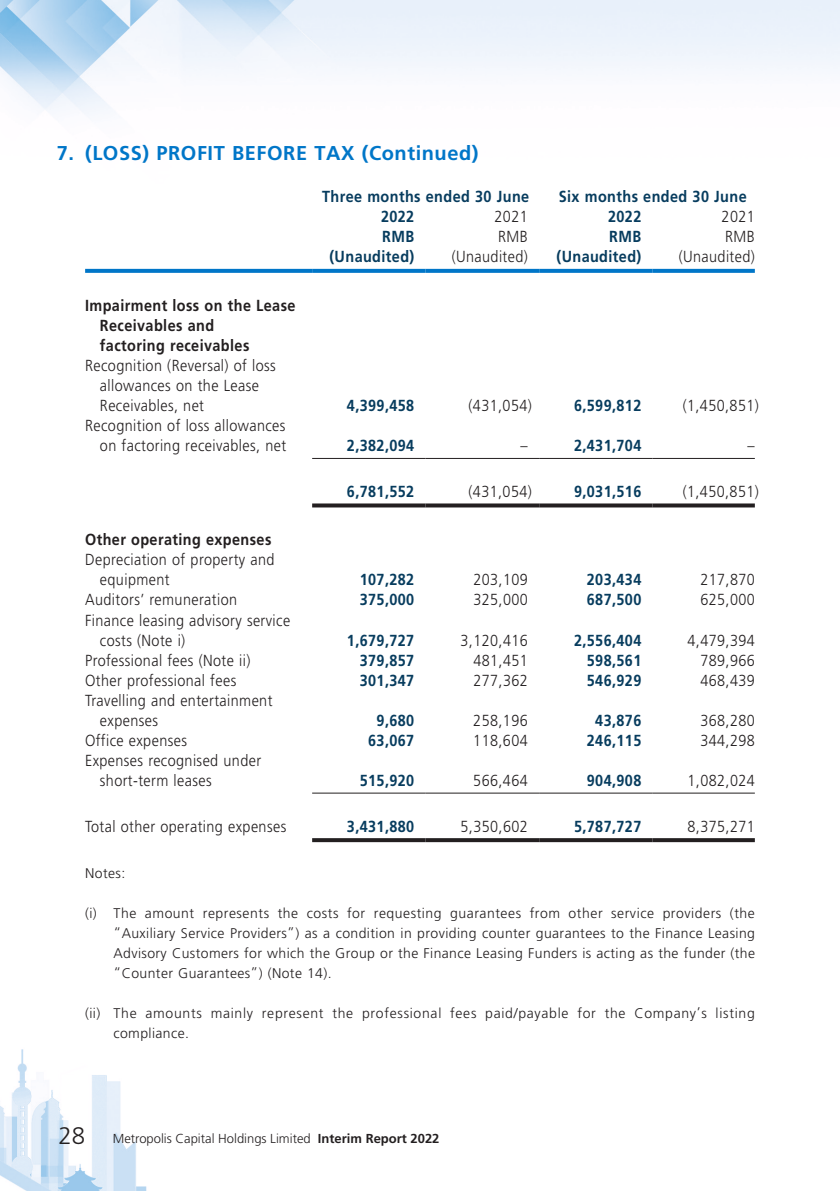
<style>
.page{position:relative;width:840px;height:1191px;background:#fff}
.page>*{position:absolute;margin:0;border:0;box-sizing:border-box;transform-origin:0 0}
.t1{font:700 20px "Frutiger LT Std";letter-spacing:.03em;color:#0076c8}
.t2{font:300 16px/20px "Frutiger LT Std";letter-spacing:.03em;color:#231f20;scale:.9 1}
.t3{font:700 16px "Frutiger LT Std";letter-spacing:.03em;color:#073c5e;scale:.9 1}
.t4{font:700 16px/20px "Frutiger LT Std";letter-spacing:.03em;color:#231f20;scale:.9 1}
.t5{font:300 14px/20px "Frutiger LT Std";letter-spacing:.05em;color:#231f20;text-align:justify}
.t6{font:300 13px "Frutiger LT Std";color:#231f20}
.s1{font-size:24px}
.s2{font-weight:700}
</style>
<div class="page">
<img style="left:0;top:0;width:839px;height:1191px">
<svg style="left:85px;top:269px;width:227px;height:4px"></svg>
<svg style="left:312px;top:269px;width:113px;height:4px"></svg>
<svg style="left:425px;top:269px;width:114px;height:4px"></svg>
<svg style="left:539px;top:269px;width:113px;height:4px"></svg>
<svg style="left:652px;top:269px;width:102px;height:4px"></svg>
<hr style="left:312px;top:458px;width:113px;height:1px;background:#231f20">
<hr style="left:425px;top:458px;width:114px;height:1px;background:#231f20">
<hr style="left:539px;top:458px;width:113px;height:1px;background:#231f20">
<hr style="left:652px;top:458px;width:102px;height:1px;background:#231f20">
<svg style="left:312px;top:503px;width:113px;height:4px"></svg>
<svg style="left:425px;top:503px;width:114px;height:4px"></svg>
<svg style="left:539px;top:503px;width:113px;height:4px"></svg>
<svg style="left:652px;top:503px;width:102px;height:4px"></svg>
<hr style="left:312px;top:792px;width:113px;height:1px;background:#231f20">
<hr style="left:425px;top:792px;width:114px;height:1px;background:#231f20">
<hr style="left:539px;top:792px;width:113px;height:1px;background:#231f20">
<hr style="left:652px;top:792px;width:102px;height:1px;background:#231f20">
<svg style="left:312px;top:838px;width:113px;height:4px"></svg>
<svg style="left:425px;top:838px;width:114px;height:4px"></svg>
<svg style="left:539px;top:838px;width:113px;height:4px"></svg>
<svg style="left:652px;top:838px;width:102px;height:4px"></svg>
<p class="t1" style="left:57px;top:141px;width:423px">7. (LOSS) PROFIT BEFORE TAX (Continued)</p>
<p class="t4" style="left:100px;top:295px;width:219px;text-indent:-15px">Impairment loss on the Lease<br>Receivables and<br>factoring receivables</p>
<p class="t2" style="left:100px;top:355px;width:197px;text-indent:-15px">Recognition (Reversal) of loss allowances on the Lease<br>Receivables, net</p>
<p class="t2" style="left:85px;top:415px;width:225px;text-align:right">Recognition of loss allowances on factoring receivables, net</p>
<p class="t4" style="left:85px;top:530px;width:208px">Other operating expenses</p>
<p class="t2" style="left:100px;top:550px;width:195px;text-indent:-15px">Depreciation of property and equipment</p>
<p class="t3" style="left:322px;top:187px;width:231px">Three months ended 30 June</p>
<p class="t3" style="left:558px;top:187px;width:210px">Six months ended 30 June</p>
<p class="t3" style="left:381px;top:207px;width:38px">2022</p>
<p class="t2" style="left:494px;top:207px;width:38px">2021</p>
<p class="t3" style="left:607px;top:207px;width:38px">2022</p>
<p class="t2" style="left:721px;top:207px;width:38px">2021</p>
<p class="t3" style="left:382px;top:227px;width:37px">RMB</p>
<p class="t2" style="left:498px;top:227px;width:34px">RMB</p>
<p class="t3" style="left:609px;top:227px;width:37px">RMB</p>
<p class="t2" style="left:724px;top:227px;width:34px">RMB</p>
<p class="t3" style="left:329px;top:247px;width:96px">(Unaudited)</p>
<p class="t2" style="left:451px;top:247px;width:86px">(Unaudited)</p>
<p class="t3" style="left:556px;top:247px;width:96px">(Unaudited)</p>
<p class="t2" style="left:678px;top:247px;width:86px">(Unaudited)</p>
<p class="t3" style="left:347px;top:396px;width:76px">4,399,458</p>
<p class="t2" style="left:468px;top:395px;width:72px">(431,054)</p>
<p class="t3" style="left:573px;top:396px;width:76px">6,599,812</p>
<p class="t2" style="left:682px;top:395px;width:86px">(1,450,851)</p>
<p class="t3" style="left:347px;top:436px;width:76px">2,382,094</p>
<p class="t2" style="left:520px;top:435px;width:9px">–</p>
<p class="t3" style="left:573px;top:436px;width:76px">2,431,704</p>
<p class="t2" style="left:747px;top:435px;width:9px">–</p>
<p class="t3" style="left:347px;top:482px;width:76px">6,781,552</p>
<p class="t2" style="left:468px;top:481px;width:72px">(431,054)</p>
<p class="t3" style="left:573px;top:482px;width:76px">9,031,516</p>
<p class="t2" style="left:682px;top:481px;width:86px">(1,450,851)</p>
<p class="t3" style="left:359px;top:570px;width:62px">107,282</p>
<p class="t2" style="left:473px;top:570px;width:62px">203,109</p>
<p class="t3" style="left:586px;top:570px;width:62px">203,434</p>
<p class="t2" style="left:700px;top:570px;width:62px">217,870</p>
<p class="t2" style="left:85px;top:590px;width:170px">Auditors’ remuneration</p>
<p class="t3" style="left:359px;top:590px;width:62px">375,000</p>
<p class="t2" style="left:473px;top:590px;width:62px">325,000</p>
<p class="t3" style="left:586px;top:590px;width:62px">687,500</p>
<p class="t2" style="left:700px;top:590px;width:62px">625,000</p>
<p class="t2" style="left:100px;top:610px;width:213px;text-indent:-15px">Finance leasing advisory service costs (Note i)</p>
<p class="t3" style="left:347px;top:630px;width:76px">1,679,727</p>
<p class="t2" style="left:460px;top:630px;width:76px">3,120,416</p>
<p class="t3" style="left:573px;top:630px;width:76px">2,556,404</p>
<p class="t2" style="left:687px;top:630px;width:76px">4,479,394</p>
<p class="t2" style="left:85px;top:650px;width:185px">Professional fees (Note ii)</p>
<p class="t3" style="left:359px;top:650px;width:62px">379,857</p>
<p class="t2" style="left:473px;top:650px;width:62px">481,451</p>
<p class="t3" style="left:586px;top:650px;width:62px">598,561</p>
<p class="t2" style="left:700px;top:650px;width:62px">789,966</p>
<p class="t2" style="left:85px;top:670px;width:169px">Other professional fees</p>
<p class="t3" style="left:359px;top:670px;width:62px">301,347</p>
<p class="t2" style="left:473px;top:670px;width:62px">277,362</p>
<p class="t3" style="left:586px;top:670px;width:62px">546,929</p>
<p class="t2" style="left:700px;top:670px;width:62px">468,439</p>
<p class="t2" style="left:100px;top:690px;width:193px;text-indent:-15px">Travelling and entertainment expenses</p>
<p class="t3" style="left:376px;top:710px;width:43px">9,680</p>
<p class="t2" style="left:473px;top:710px;width:62px">258,196</p>
<p class="t3" style="left:595px;top:710px;width:53px">43,876</p>
<p class="t2" style="left:700px;top:710px;width:62px">368,280</p>
<p class="t2" style="left:85px;top:730px;width:115px">Office expenses</p>
<p class="t3" style="left:368px;top:730px;width:53px">63,067</p>
<p class="t2" style="left:473px;top:730px;width:62px">118,604</p>
<p class="t3" style="left:586px;top:730px;width:62px">246,115</p>
<p class="t2" style="left:700px;top:730px;width:62px">344,298</p>
<p class="t2" style="left:100px;top:750px;width:180px;text-indent:-15px">Expenses recognised under short-term leases</p>
<p class="t3" style="left:359px;top:770px;width:62px">515,920</p>
<p class="t2" style="left:473px;top:770px;width:62px">566,464</p>
<p class="t3" style="left:586px;top:770px;width:62px">904,908</p>
<p class="t2" style="left:687px;top:770px;width:76px">1,082,024</p>
<p class="t2" style="left:85px;top:816px;width:225px">Total other operating expenses</p>
<p class="t3" style="left:347px;top:816px;width:76px">3,431,880</p>
<p class="t2" style="left:460px;top:816px;width:76px">5,350,602</p>
<p class="t3" style="left:573px;top:816px;width:76px">5,787,727</p>
<p class="t2" style="left:687px;top:816px;width:76px">8,375,271</p>
<p class="t5" style="left:85px;top:863px;width:42px">Notes:</p>
<p class="t5" style="left:113px;top:903px;width:642px;text-indent:-28px">(i) The amount represents the costs for requesting guarantees from other service providers (the “Auxiliary Service Providers”) as a condition in providing counter guarantees to the Finance Leasing Advisory Customers for which the Group or the Finance Leasing Funders is acting as the funder (the “Counter Guarantees”) (Note 14).</p>
<p class="t5" style="left:113px;top:1003px;width:642px;text-indent:-28px">(ii) The amounts mainly represent the professional fees paid/payable for the Company’s listing compliance.</p>
<p class="t6" style="left:58px;top:1131px;width:382px"><span class="s1">28</span> Metropolis Capital Holdings Limited <span class="s2">Interim Report 2022</span></p>
</div>
